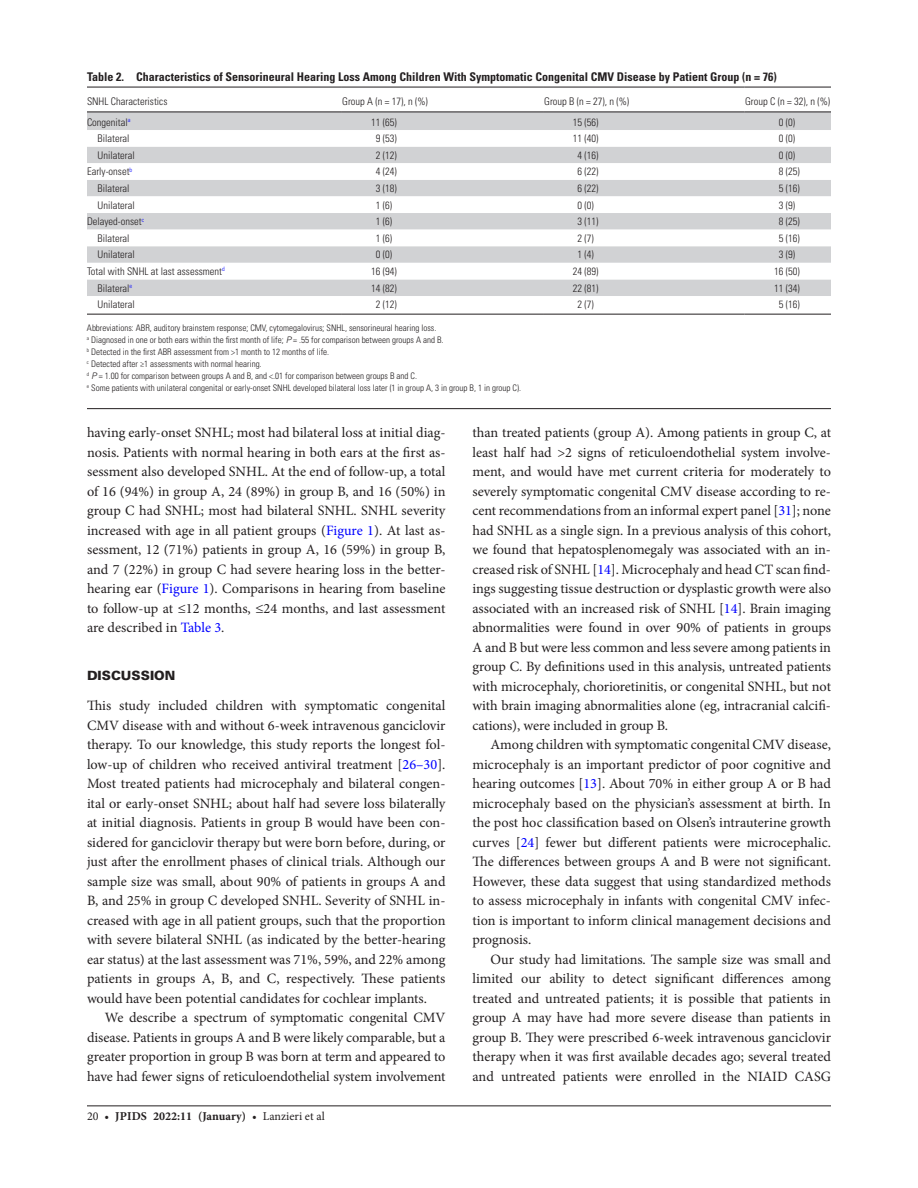
<style>
.page{position:relative;width:918px;height:1188px;background:#fff}
.page>*{position:absolute;margin:0;border:0;box-sizing:border-box;transform-origin:0 0}
.t1{font:14.25px/19.5px "Minion Pro";letter-spacing:-.005em;color:#231f20;text-align:justify}
.t2{font:900 12.75px "Univers LT Std";color:#231f20}
.t3{font:700 condensed 12px "Univers LT Std";color:#231f20}
.t4{font:700 12px "Minion Pro";color:#231f20}
.t5{font:300 condensed 10.5px "Univers LT Std";color:#231f20}
.t6{font:300 condensed 9px/12px "Univers LT Std";color:#231f20}
.s1{font-style:italic;font-stretch:normal}
.s2{color:#00f}
.s3{font-weight:400}
</style>
<div class="page">
<hr style="left:87px;top:1105px;width:744px;height:1px;background:#231f20">
<hr style="left:87px;top:408px;width:744px;height:1px;background:#231f20">
<svg style="left:87px;top:111px;width:744px;height:1px"></svg>
<div style="left:87px;top:113px;width:744px;height:17px;background:#d1d2d4"></div>
<svg style="left:87px;top:147px;width:744px;height:167px"></svg>
<hr style="left:87px;top:87px;width:254px;height:1px;background:#231f20">
<hr style="left:341px;top:87px;width:202px;height:1px;background:#231f20">
<hr style="left:543px;top:87px;width:201px;height:1px;background:#231f20">
<hr style="left:744px;top:87px;width:87px;height:1px;background:#231f20">
<hr style="left:87px;top:112px;width:254px;height:1px;background:#231f20">
<hr style="left:341px;top:112px;width:202px;height:1px;background:#231f20">
<hr style="left:543px;top:112px;width:201px;height:1px;background:#231f20">
<hr style="left:744px;top:112px;width:87px;height:1px;background:#231f20">
<hr style="left:87px;top:314px;width:254px;height:1px;background:#231f20">
<hr style="left:341px;top:314px;width:202px;height:1px;background:#231f20">
<hr style="left:543px;top:314px;width:201px;height:1px;background:#231f20">
<hr style="left:744px;top:314px;width:87px;height:1px;background:#231f20">
<p class="t3" style="left:87px;top:69px;width:691px">Table 2. Characteristics of Sensorineural Hearing Loss Among Children With Symptomatic Congenital CMV Disease by Patient Group (n = 76)</p>
<p class="t5" style="left:87px;top:95px;width:82px">SNHL Characteristics</p>
<p class="t5" style="left:342px;top:95px;width:87px">Group A (n = 17), n (%)</p>
<p class="t5" style="left:544px;top:95px;width:87px">Group B (n = 27), n (%)</p>
<p class="t5" style="left:745px;top:95px;width:87px">Group C (n = 32), n (%)</p>
<p class="t5" style="left:87px;top:116px;width:45px">Congenital<sup>a</sup></p>
<p class="t5" style="left:371px;top:116px;width:27px">11 (65)</p>
<p class="t5" style="left:573px;top:116px;width:27px">15 (56)</p>
<p class="t5" style="left:779px;top:116px;width:18px">0 (0)</p>
<p class="t5" style="left:98px;top:132px;width:34px">Bilateral</p>
<p class="t5" style="left:376px;top:132px;width:22px">9 (53)</p>
<p class="t5" style="left:573px;top:132px;width:27px">11 (40)</p>
<p class="t5" style="left:779px;top:132px;width:18px">0 (0)</p>
<p class="t5" style="left:98px;top:149px;width:39px">Unilateral</p>
<p class="t5" style="left:376px;top:149px;width:22px">2 (12)</p>
<p class="t5" style="left:577px;top:149px;width:22px">4 (16)</p>
<p class="t5" style="left:779px;top:149px;width:18px">0 (0)</p>
<p class="t5" style="left:87px;top:165px;width:47px">Early-onset<sup>b</sup></p>
<p class="t5" style="left:376px;top:165px;width:22px">4 (24)</p>
<p class="t5" style="left:577px;top:165px;width:22px">6 (22)</p>
<p class="t5" style="left:779px;top:165px;width:22px">8 (25)</p>
<p class="t5" style="left:98px;top:182px;width:34px">Bilateral</p>
<p class="t5" style="left:376px;top:182px;width:22px">3 (18)</p>
<p class="t5" style="left:577px;top:182px;width:22px">6 (22)</p>
<p class="t5" style="left:779px;top:182px;width:22px">5 (16)</p>
<p class="t5" style="left:98px;top:199px;width:39px">Unilateral</p>
<p class="t5" style="left:376px;top:199px;width:18px">1 (6)</p>
<p class="t5" style="left:577px;top:199px;width:18px">0 (0)</p>
<p class="t5" style="left:779px;top:199px;width:18px">3 (9)</p>
<p class="t5" style="left:87px;top:215px;width:59px">Delayed-onset<sup>c</sup></p>
<p class="t5" style="left:376px;top:215px;width:18px">1 (6)</p>
<p class="t5" style="left:577px;top:215px;width:22px">3 (11)</p>
<p class="t5" style="left:779px;top:215px;width:22px">8 (25)</p>
<p class="t5" style="left:98px;top:232px;width:34px">Bilateral</p>
<p class="t5" style="left:376px;top:232px;width:18px">1 (6)</p>
<p class="t5" style="left:577px;top:232px;width:18px">2 (7)</p>
<p class="t5" style="left:779px;top:232px;width:22px">5 (16)</p>
<p class="t5" style="left:98px;top:248px;width:39px">Unilateral</p>
<p class="t5" style="left:376px;top:248px;width:18px">0 (0)</p>
<p class="t5" style="left:577px;top:248px;width:18px">1 (4)</p>
<p class="t5" style="left:779px;top:248px;width:18px">3 (9)</p>
<p class="t5" style="left:87px;top:265px;width:139px">Total with SNHL at last assessment<sup>d</sup></p>
<p class="t5" style="left:371px;top:265px;width:27px">16 (94)</p>
<p class="t5" style="left:573px;top:265px;width:27px">24 (89)</p>
<p class="t5" style="left:774px;top:265px;width:27px">16 (50)</p>
<p class="t5" style="left:98px;top:282px;width:36px">Bilateral<sup>e</sup></p>
<p class="t5" style="left:371px;top:282px;width:27px">14 (82)</p>
<p class="t5" style="left:573px;top:282px;width:27px">22 (81)</p>
<p class="t5" style="left:774px;top:282px;width:27px">11 (34)</p>
<p class="t5" style="left:98px;top:298px;width:39px">Unilateral</p>
<p class="t5" style="left:376px;top:298px;width:22px">2 (12)</p>
<p class="t5" style="left:577px;top:298px;width:18px">2 (7)</p>
<p class="t5" style="left:779px;top:298px;width:22px">5 (16)</p>
<p class="t6" style="left:87px;top:322px;width:436px">Abbreviations: ABR, auditory brainstem response; CMV, cytomegalovirus; SNHL, sensorineural hearing loss.<br><sup>a</sup> Diagnosed in one or both ears within the first month of life; <span class="s1">P</span> = .55 for comparison between groups A and B.<br><sup>b</sup> Detected in the first ABR assessment from &gt;1 month to 12 months of life.<br><sup>c</sup> Detected after ≥1 assessments with normal hearing.<br><sup>d</sup> <span class="s1">P</span> = 1.00 for comparison between groups A and B, and &lt;.01 for comparison between groups B and C.<br><sup>e</sup> Some patients with unilateral congenital or early-onset SNHL developed bilateral loss later (1 in group A, 3 in group B, 1 in group C).</p>
<p class="t1" style="left:87px;top:423px;width:360px">having early-onset SNHL; most had bilateral loss at initial diag&shy;nosis. Patients with normal hearing in both ears at the first as&shy;sessment also developed SNHL. At the end of follow-up, a total of 16 (94%) in group A, 24 (89%) in group B, and 16 (50%) in group C had SNHL; most had bilateral SNHL. SNHL severity increased with age in all patient groups (<span class="s2">Figure 1</span>). At last as&shy;sessment, 12 (71%) patients in group A, 16 (59%) in group B, and 7 (22%) in group C had severe hearing loss in the better&shy;hearing ear (<span class="s2">Figure 1</span>). Comparisons in hearing from baseline to follow-up at ≤12 months, ≤24 months, and last assessment are described in <span class="s2">Table 3</span>.</p>
<p class="t2" style="left:87px;top:668px;width:90px">DISCUSSION</p>
<p class="t1" style="left:87px;top:696px;width:360px">This study included children with symptomatic congenital CMV disease with and without 6-week intravenous ganciclovir therapy. To our knowledge, this study reports the longest fol&shy;low-up of children who received antiviral treatment [<span class="s2">26–30</span>].<br>Most treated patients had microcephaly and bilateral congen&shy;ital or early-onset SNHL; about half had severe loss bilaterally at initial diagnosis. Patients in group B would have been con&shy;sidered for ganciclovir therapy but were born before, during, or just after the enrollment phases of clinical trials. Although our sample size was small, about 90% of patients in groups A and B, and 25% in group C developed SNHL. Severity of SNHL in&shy;creased with age in all patient groups, such that the proportion with severe bilateral SNHL (as indicated by the better-hearing ear status) at the last assessment was 71%, 59%, and 22% among patients in groups A, B, and C, respectively. These patients would have been potential candidates for cochlear implants.</p>
<p class="t1" style="left:87px;top:1008px;width:360px;text-indent:18px">We describe a spectrum of symptomatic congenital CMV disease. Patients in groups A and B were likely comparable, but a greater proportion in group B was born at term and appeared to have had fewer signs of reticuloendothelial system involvement</p>
<p class="t4" style="left:87px;top:1108px;width:239px"><span class="s3">20 •</span> jpids 2022:11 (January) <span class="s3">• Lanzieri et al</span></p>
<p class="t1" style="left:473px;top:423px;width:360px">than treated patients (group A). Among patients in group C, at least half had &gt;2 signs of reticuloendothelial system involve&shy;ment, and would have met current criteria for moderately to severely symptomatic congenital CMV disease according to re&shy;cent recommendations from an informal expert panel [<span class="s2">31</span>]; none had SNHL as a single sign. In a previous analysis of this cohort, we found that hepatosplenomegaly was associated with an in&shy;creased risk of SNHL [<span class="s2">14</span>]. Microcephaly and head CT scan find&shy;ings suggesting tissue destruction or dysplastic growth were also associated with an increased risk of SNHL [<span class="s2">14</span>]. Brain imaging abnormalities were found in over 90% of patients in groups A and B but were less common and less severe among patients in group C. By definitions used in this analysis, untreated patients with microcephaly, chorioretinitis, or congenital SNHL, but not with brain imaging abnormalities alone (eg, intracranial calcifi&shy;cations), were included in group B.</p>
<p class="t1" style="left:473px;top:735px;width:360px;text-indent:18px">Among children with symptomatic congenital CMV disease, microcephaly is an important predictor of poor cognitive and hearing outcomes [<span class="s2">13</span>]. About 70% in either group A or B had microcephaly based on the physician’s assessment at birth. In the post hoc classification based on Olsen’s intrauterine growth curves [<span class="s2">24</span>] fewer but different patients were microcephalic.<br>The differences between groups A and B were not significant.<br>However, these data suggest that using standardized methods to assess microcephaly in infants with congenital CMV infec&shy;tion is important to inform clinical management decisions and prognosis.</p>
<p class="t1" style="left:473px;top:949px;width:360px;text-indent:18px">Our study had limitations. The sample size was small and limited our ability to detect significant differences among treated and untreated patients; it is possible that patients in group A may have had more severe disease than patients in group B. They were prescribed 6-week intravenous ganciclovir therapy when it was first available decades ago; several treated and untreated patients were enrolled in the NIAID CASG</p>
</div>
